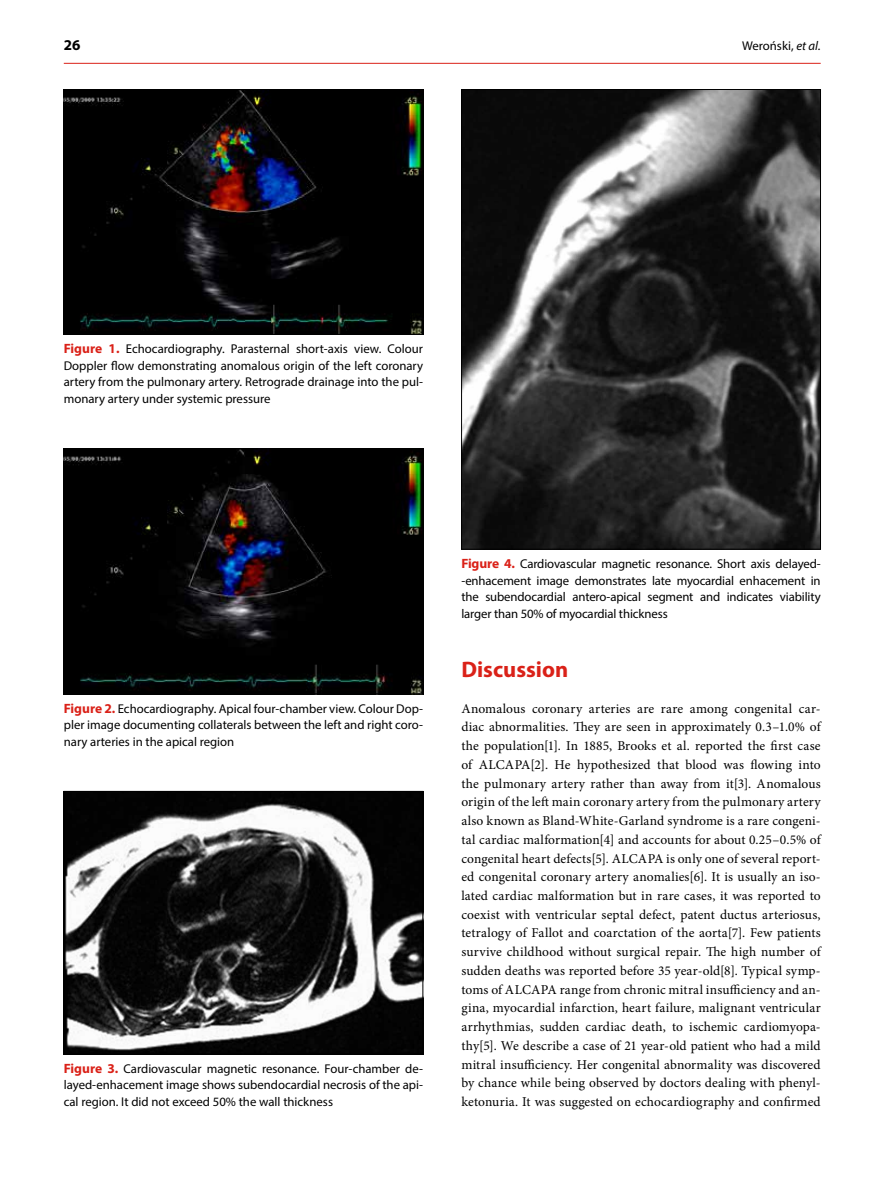
<style>
.page{position:relative;width:893px;height:1191px;background:#fff}
.page>*{position:absolute;margin:0;border:0;box-sizing:border-box;transform-origin:0 0}
.t1{font:700 22.5px "Myriad Pro";color:#da2118}
.t2{font:700 15px "Myriad Pro";color:#000}
.t3{font:13.5px/18.8px "Minion Pro";letter-spacing:.01em;color:#000;text-align:justify}
.t4{font:12.75px/16.5px "Myriad Pro";letter-spacing:-.01em;color:#000;text-align:justify}
.s1{font-style:italic}
.s2{font-weight:700;font-size:13.5px;color:#da2118}
</style>
<div class="page">
<hr style="left:64px;top:63px;width:757px;height:1px;background:#da2118">
<img style="left:66px;top:91px;width:355px;height:241px">
<div style="left:64px;top:89px;width:359px;height:245px;border:1px solid #000"></div>
<img style="left:66px;top:451px;width:355px;height:241px">
<div style="left:64px;top:449px;width:359px;height:245px;border:1px solid #000"></div>
<img style="left:66px;top:793px;width:355px;height:259px">
<div style="left:64px;top:791px;width:359px;height:263px;border:1px solid #000"></div>
<img style="left:463px;top:91px;width:356px;height:456px">
<p class="t2" style="left:64px;top:35px;width:18px">26</p>
<p class="t4" style="left:742px;top:37px;width:80px">Weroński, <span class="s1">et al.</span></p>
<p class="t4" style="left:64px;top:340px;width:361px"><span class="s2">Figure 1.</span> Echocardiography. Parasternal short‑axis view. Colour Doppler flow demonstrating anomalous origin of the left coronary artery from the pulmonary artery. Retrograde drainage into the pul&shy;monary artery under systemic pressure</p>
<p class="t4" style="left:64px;top:700px;width:361px"><span class="s2">Figure 2.</span> Echocardiography. Apical four‑chamber view. Colour Dop&shy;pler image documenting collaterals between the left and right coro&shy;nary arteries in the apical region</p>
<p class="t4" style="left:64px;top:1060px;width:361px"><span class="s2">Figure 3.</span> Cardiovascular magnetic resonance. Four‑chamber de&shy;layed‑enhacement image shows subendocardial necrosis of the api&shy;cal region. It did not exceed 50% the wall thickness</p>
<p class="t4" style="left:461px;top:555px;width:359px"><span class="s2">Figure 4.</span> Cardiovascular magnetic resonance. Short axis delayed‑-</p>
<p class="t4" style="left:465px;top:572px;width:357px">enhacement image demonstrates late myocardial enhacement in</p>
<p class="t4" style="left:461px;top:588px;width:361px">the subendocardial antero‑apical segment and indicates viability</p>
<p class="t4" style="left:461px;top:605px;width:208px">larger than 50% of myocardial thickness</p>
<h1 class="t1" style="left:461px;top:654px;width:108px">Discussion</h1>
<p class="t3" style="left:461px;top:699px;width:361px">Anomalous coronary arteries are rare among congenital car‑ diac abnormalities. They are seen in approximately 0.3–1.0% of the population[1]. In 1885, Brooks et al. reported the first case of ALCAPA[2]. He hypothesized that blood was flowing into the pulmonary artery rather than away from it[3]. Anomalous origin of the left main coronary artery from the pulmonary artery also known as Bland‑White‑Garland syndrome is a rare congeni‑ tal cardiac malformation[4] and accounts for about 0.25–0.5% of congenital heart defects[5]. ALCAPA is only one of several report‑ ed congenital coronary artery anomalies[6]. It is usually an iso‑ lated cardiac malformation but in rare cases, it was reported to coexist with ventricular septal defect, patent ductus arteriosus, tetralogy of Fallot and coarctation of the aorta[7]. Few patients survive childhood without surgical repair. The high number of sudden deaths was reported before 35 year‑old[8]. Typical symp‑ toms of ALCAPA range from chronic mitral insufficiency and an‑ gina, myocardial infarction, heart failure, malignant ventricular arrhythmias, sudden cardiac death, to ischemic cardiomyopa‑ thy[5]. We describe a case of 21 year‑old patient who had a mild mitral insufficiency. Her congenital abnormality was discovered by chance while being observed by doctors dealing with phenyl‑ ketonuria. It was suggested on echocardiography and confirmed</p>
</div>
